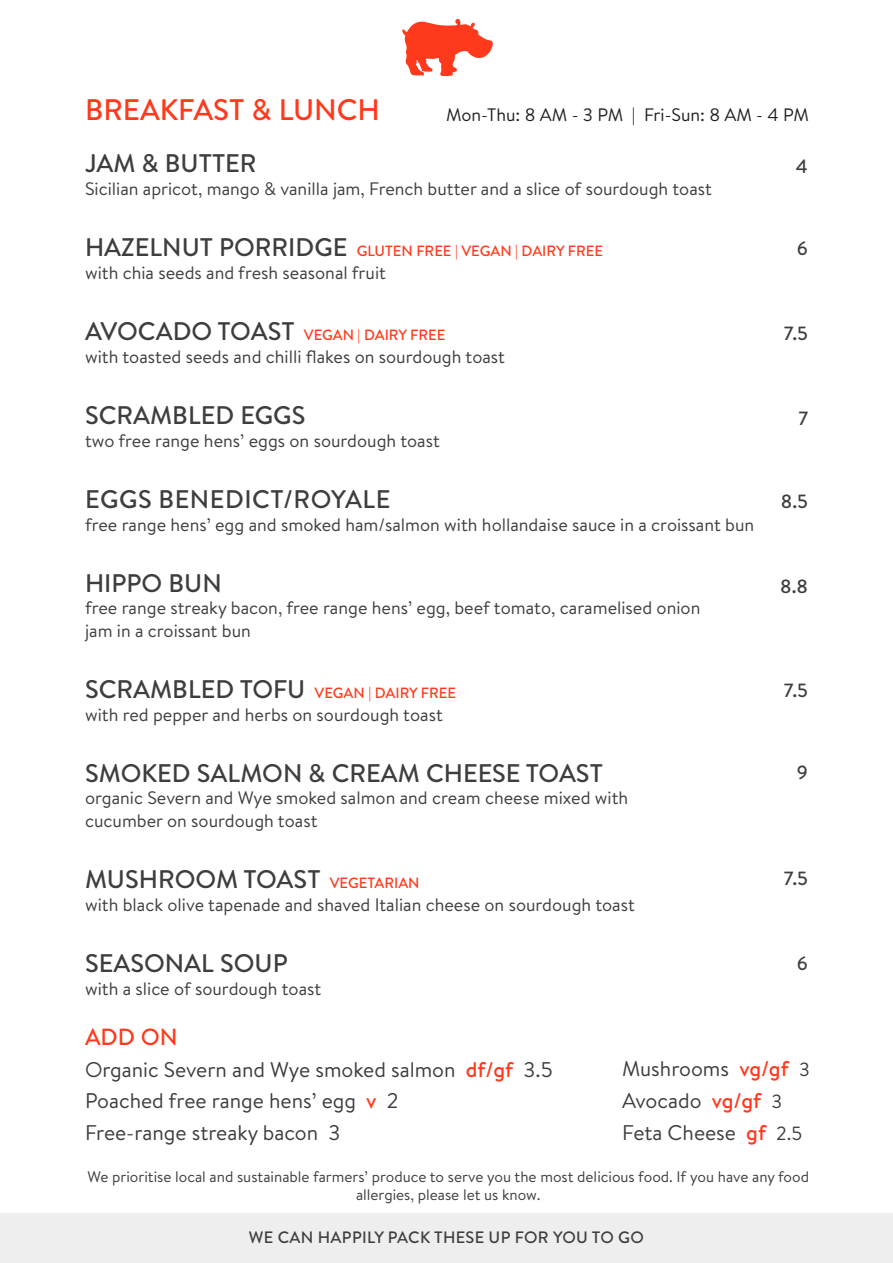
<style>
.page{position:relative;width:893px;height:1263px;background:#fff}
.page>*{position:absolute;margin:0;border:0;box-sizing:border-box;transform-origin:0 0}
.t1{font:500 29.7px "Brandon Text";color:#ff3a1c}
.t2{font:500 25.5px "Brandon Text";color:#3e3e3f}
.t3{font:500 25.5px "Brandon Text";letter-spacing:.02em;color:#3e3e3f}
.t4{font:500 23.4px "Brandon Text";color:#ff3a1c}
.t5{font:21.15px/31.8px "Brandon Text";color:#3e3e3f}
.t6{font:500 19.05px "Brandon Text";color:#3e3e3f}
.t7{font:18px "Brandon Text";color:#3e3e3f}
.t8{font:18px "Brandon Text";letter-spacing:-.005em;color:#231f20}
.t9{font:500 16.5px "Brandon Text";letter-spacing:.02em;color:#3e3e3f}
.t10{font:15.3px/18.3px "Brandon Text";color:#3e3e3f;text-align:center}
.t11{font:500 14.85px "Brandon Text";color:#ff3a1c}
.s1{font-size:25.5px;color:#3e3e3f}
.s2{font-size:14.85px;color:#ff3a1c}
.s3{font-weight:500;color:#ff3a1c}
.s4{font-size:19.05px}
</style>
<div class="page">
<svg style="left:402px;top:19px;width:91px;height:57px"></svg>
<div style="left:0;top:1213px;width:893px;height:50px;background:#eeeeef"></div>
<p class="t1" style="left:85px;top:89px;width:297px">BREAKFAST &amp; LUNCH</p>
<p class="t8" style="left:446px;top:102px;width:364px">Mon-Thu: 8 AM - 3 PM | Fri-Sun: 8 AM - 4 PM</p>
<p class="t2" style="left:85px;top:146px;width:173px">JAM &amp; BUTTER</p>
<p class="t7" style="left:85px;top:177px;width:628px">Sicilian apricot, mango &amp; vanilla jam, French butter and a slice of sourdough toast</p>
<p class="t11" style="left:85px;top:241px;width:519px"><span class="s1">HAZELNUT PORRIDGE</span> GLUTEN FREE | VEGAN | DAIRY FREE</p>
<p class="t7" style="left:85px;top:261px;width:302px">with chia seeds and fresh seasonal fruit</p>
<p class="t11" style="left:85px;top:325px;width:362px"><span class="s1">AVOCADO TOAST</span> VEGAN | DAIRY FREE</p>
<p class="t7" style="left:85px;top:345px;width:422px">with toasted seeds and chilli flakes on sourdough toast</p>
<p class="t2" style="left:85px;top:398px;width:222px">SCRAMBLED EGGS</p>
<p class="t7" style="left:85px;top:429px;width:356px">two free range hens’ eggs on sourdough toast</p>
<p class="t3" style="left:85px;top:482px;width:307px">EGGS BENEDICT/ROYALE</p>
<p class="t7" style="left:85px;top:513px;width:671px">free range hens’ egg and smoked ham/salmon with hollandaise sauce in a croissant bun</p>
<p class="t2" style="left:85px;top:566px;width:138px">HIPPO BUN</p>
<p class="t7" style="left:85px;top:595px;width:617px">free range streaky bacon, free range hens’ egg, beef tomato, caramelised onion</p>
<p class="t7" style="left:85px;top:618px;width:167px">jam in a croissant bun</p>
<p class="t11" style="left:85px;top:683px;width:372px"><span class="s1">SCRAMBLED TOFU</span> VEGAN | DAIRY FREE</p>
<p class="t7" style="left:85px;top:702px;width:359px">with red pepper and herbs on sourdough toast</p>
<p class="t2" style="left:85px;top:756px;width:519px">SMOKED SALMON &amp; CREAM CHEESE TOAST</p>
<p class="t7" style="left:85px;top:785px;width:545px">organic Severn and Wye smoked salmon and cream cheese mixed with</p>
<p class="t7" style="left:85px;top:808px;width:234px">cucumber on sourdough toast</p>
<p class="t2" style="left:85px;top:861px;width:336px">MUSHROOM TOAST <span class="s2">VEGETARIAN</span></p>
<p class="t7" style="left:85px;top:892px;width:551px">with black olive tapenade and shaved Italian cheese on sourdough toast</p>
<p class="t2" style="left:85px;top:945px;width:204px">SEASONAL SOUP</p>
<p class="t7" style="left:85px;top:976px;width:238px">with a slice of sourdough toast</p>
<p class="t6" style="left:796px;top:153px;width:14px">4</p>
<p class="t6" style="left:797px;top:236px;width:13px">6</p>
<p class="t6" style="left:784px;top:320px;width:26px">7.5</p>
<p class="t6" style="left:798px;top:405px;width:11px">7</p>
<p class="t6" style="left:781px;top:488px;width:29px">8.5</p>
<p class="t6" style="left:780px;top:573px;width:29px">8.8</p>
<p class="t6" style="left:784px;top:677px;width:26px">7.5</p>
<p class="t6" style="left:797px;top:760px;width:13px">9</p>
<p class="t6" style="left:784px;top:866px;width:26px">7.5</p>
<p class="t6" style="left:797px;top:951px;width:13px">6</p>
<p class="t4" style="left:85px;top:1020px;width:94px">ADD ON</p>
<p class="t5" style="left:85px;top:1053px;width:469px">Organic Severn and Wye smoked salmon <span class="s3">df/gf</span> 3.5</p>
<p class="t5" style="left:85px;top:1084px;width:315px">Poached free range hens’ egg <span class="s3">v</span> 2</p>
<p class="t5" style="left:85px;top:1116px;width:257px">Free-range streaky bacon 3</p>
<p class="t5" style="left:622px;top:1052px;width:189px">Mushrooms <span class="s3">vg/gf</span> <span class="s4">3<br></span>Avocado <span class="s3">vg/gf</span> <span class="s4">3</span></p>
<p class="t5" style="left:622px;top:1116px;width:182px">Feta Cheese <span class="s3">gf</span> <span class="s4">2.5</span></p>
<p class="t10" style="left:87px;top:1167px;width:723px">We prioritise local and sustainable farmers’ produce to serve you the most delicious food. If you have any food allergies, please let us know.</p>
<p class="t9" style="left:249px;top:1226px;width:396px">WE CAN HAPPILY PACK THESE UP FOR YOU TO GO</p>
</div>
